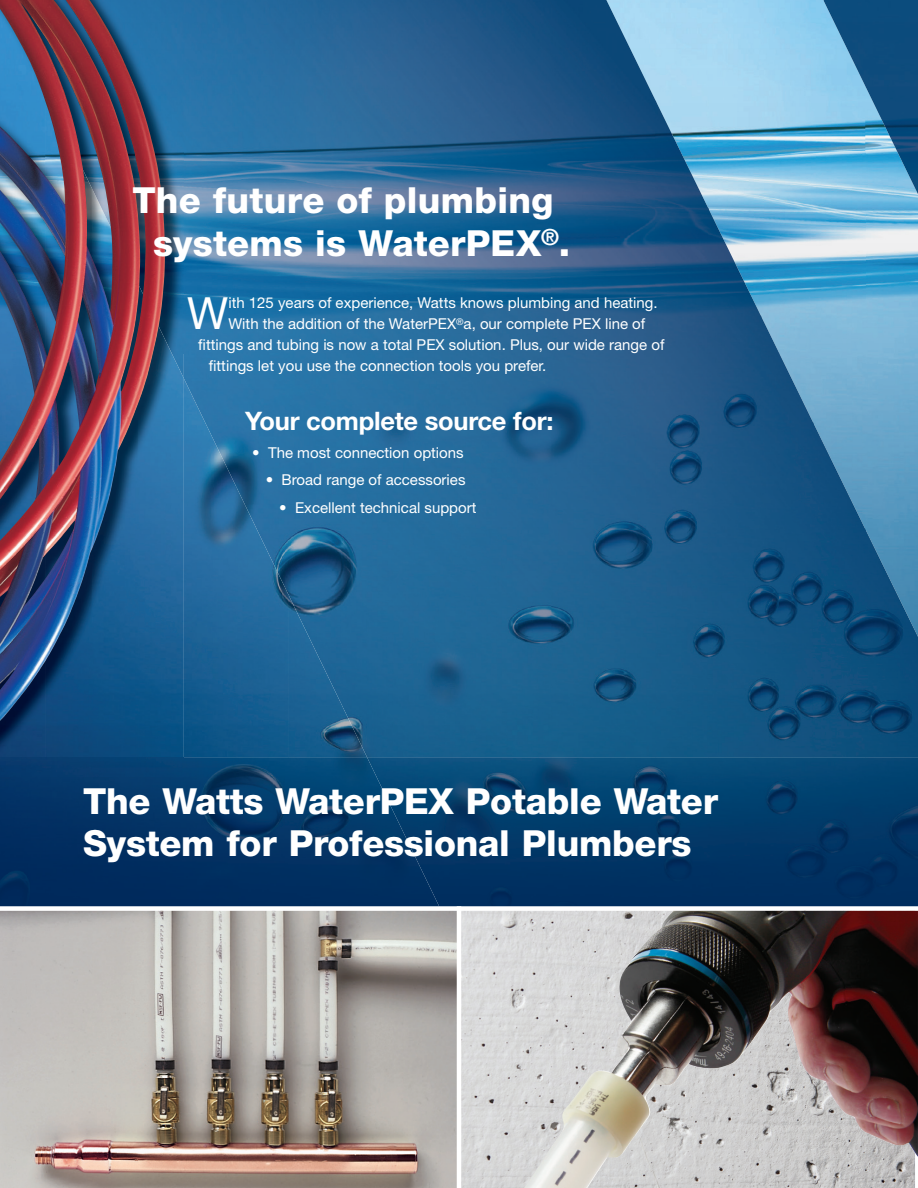
<style>
.page{position:relative;width:918px;height:1188px;background:#fff}
.page>*{position:absolute;margin:0;border:0;box-sizing:border-box;transform-origin:0 0}
.t1{font:44.4px "Helvetica Neue LT Std";color:#fff}
.t2{font:800 36px/43.2px "Helvetica Neue LT Std";letter-spacing:-.005em;color:#fff;text-align:center}
.t3{font:700 25.5px "Helvetica Neue LT Std";letter-spacing:-.01em;color:#fff}
.t4{font:15px "Helvetica Neue LT Std";color:#fff}
</style>
<div class="page">
<img style="left:656px;top:0;width:168px;height:151px">
<img style="left:866px;top:194px;width:52px;height:335px">
<img style="left:709px;top:151px;width:157px;height:101px">
<img style="left:761px;top:252px;width:105px;height:101px">
<img style="left:184px;top:505px;width:52px;height:252px">
<img style="left:813px;top:353px;width:53px;height:69px">
<img style="left:236px;top:505px;width:52px;height:252px">
<img style="left:288px;top:606px;width:52px;height:151px">
<img style="left:340px;top:708px;width:3px;height:49px">
<img style="left:824px;top:0;width:94px;height:194px">
<img style="left:184px;top:0;width:367px;height:505px">
<img style="left:551px;top:0;width:105px;height:757px">
<img style="left:655px;top:101px;width:54px;height:656px">
<img style="left:708px;top:208px;width:53px;height:549px">
<img style="left:761px;top:315px;width:52px;height:442px">
<img style="left:813px;top:422px;width:53px;height:335px">
<img style="left:245px;top:505px;width:306px;height:101px">
<img style="left:865px;top:529px;width:53px;height:228px">
<img style="left:294px;top:606px;width:257px;height:102px">
<img style="left:343px;top:707px;width:208px;height:50px">
<img style="left:0;top:757px;width:367px;height:149px">
<img style="left:367px;top:757px;width:551px;height:149px">
<img style="left:0;top:911px;width:524px;height:277px">
<img style="left:524px;top:911px;width:391px;height:277px">
<img style="left:0;top:684px;width:45px;height:73px">
<div style="left:45px;top:684px;width:47px;height:73px;background:#0f497e"></div>
<div style="left:92px;top:684px;width:46px;height:73px;background:#0b4e82"></div>
<img style="left:138px;top:378px;width:46px;height:379px">
<img style="left:146px;top:0;width:38px;height:378px">
<div style="left:0;top:757px;width:184px;height:19px;background:#073e6f"></div>
<img style="left:0;top:0;width:146px;height:684px">
<hr style="left:457px;top:906px;width:4px;height:282px;background:#fff">
<svg style="left:198px;top:340px;width:7px;height:10px"></svg>
<svg style="left:209px;top:361px;width:7px;height:10px"></svg>
<h2 class="t2" style="left:132px;top:178px;width:439px">The future of plumbing systems is WaterPEX<sup>®</sup>.</h2>
<h1 class="t1" style="left:187px;top:287px;width:43px">W</h1>
<p class="t4" style="left:228px;top:294px;width:431px">ith 125 years of experience, Watts knows plumbing and heating.</p>
<p class="t4" style="left:228px;top:315px;width:418px">With the addition of the WaterPEX<sup>®</sup>a, our complete PEX line of</p>
<p class="t4" style="left:206px;top:336px;width:460px">ttings and tubing is now a total PEX solution. Plus, our wide range of</p>
<p class="t4" style="left:217px;top:357px;width:331px">ttings let you use the connection tools you prefer.</p>
<h3 class="t3" style="left:245px;top:405px;width:310px">Your complete source for:</h3>
<p class="t4" style="left:252px;top:443px;width:213px">• The most connection options</p>
<p class="t4" style="left:266px;top:471px;width:201px">• Broad range of accessories</p>
<p class="t4" style="left:279px;top:499px;width:199px">• Excellent technical support</p>
<h2 class="t2" style="left:83px;top:780px;width:636px;line-height:42px;text-align:left">The Watts WaterPEX Potable Water<br>System for Professional Plumbers</h2>
</div>
